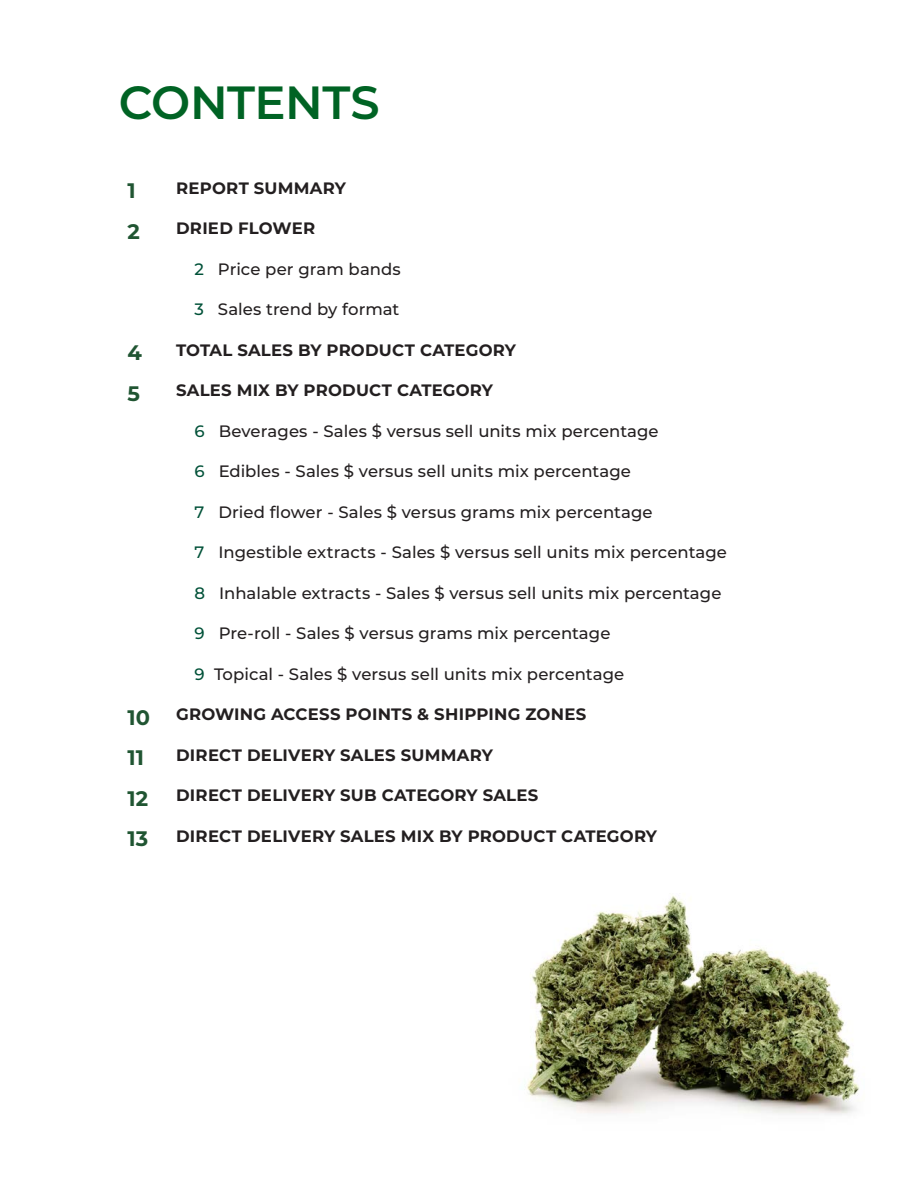
<style>
.page{position:relative;width:918px;height:1188px;background:#fff}
.page>*{position:absolute;margin:0;border:0;box-sizing:border-box;transform-origin:0 0}
.t1{font:600 46.5px "Montserrat";letter-spacing:-.01em;color:#006324}
.t2{font:700 21px "Montserrat";color:#205532}
.t3{font:500 16.5px "Montserrat";letter-spacing:.005em;color:#231f20}
.t4{font:700 16.5px "Montserrat";letter-spacing:.015em;color:#231f20}
.s1{color:#005138}
</style>
<div class="page">
<img style="left:527px;top:896px;width:333px;height:219px">
<p class="t1" style="left:119px;top:70px;width:262px">CONTENTS</p>
<p class="t2" style="left:128px;top:176px;width:10px">1</p>
<p class="t4" style="left:176px;top:176px;width:171px">REPORT SUMMARY</p>
<p class="t2" style="left:128px;top:216px;width:14px">2</p>
<p class="t4" style="left:176px;top:217px;width:141px">DRIED FLOWER</p>
<p class="t3" style="left:195px;top:258px;width:208px"><span class="s1">2</span> Price per gram bands</p>
<p class="t3" style="left:195px;top:298px;width:206px"><span class="s1">3</span> Sales trend by format</p>
<p class="t2" style="left:128px;top:338px;width:16px">4</p>
<p class="t4" style="left:176px;top:338px;width:341px">TOTAL SALES BY PRODUCT CATEGORY</p>
<p class="t2" style="left:128px;top:378px;width:14px">5</p>
<p class="t4" style="left:176px;top:379px;width:318px">SALES MIX BY PRODUCT CATEGORY</p>
<p class="t3" style="left:195px;top:420px;width:466px"><span class="s1">6</span> Beverages - Sales $ versus sell units mix percentage</p>
<p class="t3" style="left:195px;top:460px;width:438px"><span class="s1">6</span> Edibles - Sales $ versus sell units mix percentage</p>
<p class="t3" style="left:195px;top:501px;width:460px"><span class="s1">7</span> Dried flower - Sales $ versus grams mix percentage</p>
<p class="t3" style="left:195px;top:541px;width:534px"><span class="s1">7</span> Ingestible extracts - Sales $ versus sell units mix percentage</p>
<p class="t3" style="left:195px;top:582px;width:528px"><span class="s1">8</span> Inhalable extracts - Sales $ versus sell units mix percentage</p>
<p class="t3" style="left:195px;top:622px;width:417px"><span class="s1">9</span> Pre-roll - Sales $ versus grams mix percentage</p>
<p class="t3" style="left:195px;top:663px;width:431px"><span class="s1">9</span> Topical - Sales $ versus sell units mix percentage</p>
<p class="t2" style="left:128px;top:702px;width:24px">10</p>
<p class="t4" style="left:176px;top:703px;width:412px">GROWING ACCESS POINTS &amp; SHIPPING ZONES</p>
<p class="t2" style="left:128px;top:743px;width:18px">11</p>
<p class="t4" style="left:176px;top:743px;width:318px">DIRECT DELIVERY SALES SUMMARY</p>
<p class="t2" style="left:128px;top:783px;width:22px">12</p>
<p class="t4" style="left:176px;top:784px;width:364px">DIRECT DELIVERY SUB CATEGORY SALES</p>
<p class="t2" style="left:128px;top:824px;width:22px">13</p>
<p class="t4" style="left:176px;top:824px;width:483px">DIRECT DELIVERY SALES MIX BY PRODUCT CATEGORY</p>
</div>
